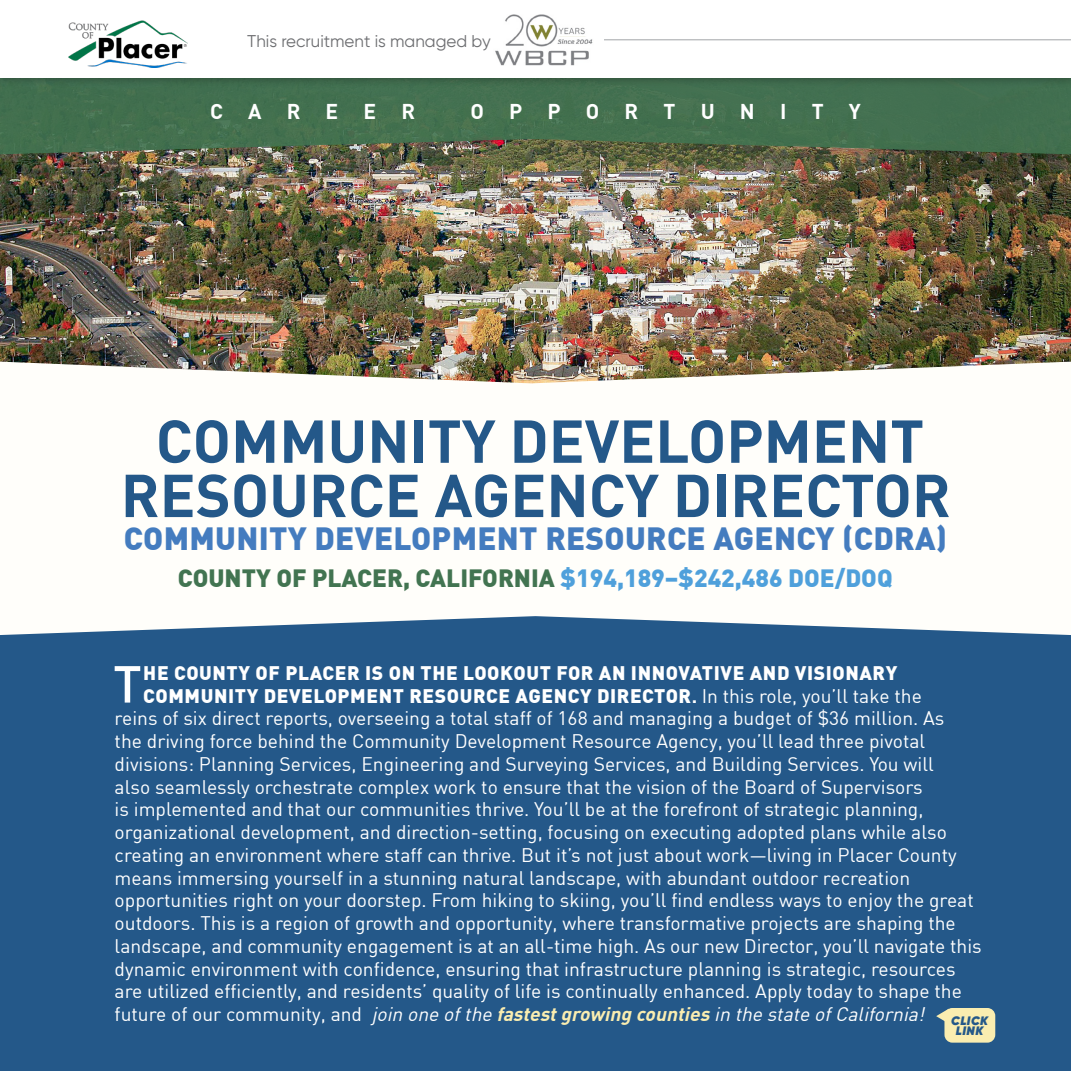
<style>
.page{position:relative;width:1071px;height:1071px;background:#fff}
.page>*{position:absolute;margin:0;border:0;box-sizing:border-box;transform-origin:0 0}
.t1{font:700 59.5px/54.2px "DIN Greek";color:#245889;text-align:center}
.t2{font:500 51.27px "DIN Greek";color:#fff}
.t3{font:900 31.5px "DIN Greek";letter-spacing:.01em;color:#447cbf}
.t4{font:900 24.5px "DIN Greek";color:#427451}
.t5{font:700 21px "DIN Greek";letter-spacing:1.2em;color:#fff}
.t6{font:19.25px "DIN Greek";color:#fff}
.t7{font:900 19.25px "DIN Greek";letter-spacing:.03em;color:#fff}
.t8{font:italic 19.25px "DIN Greek";color:#fff}
.t9{font:16.97px "Gilroy";color:#6d6e71}
.t10{font:italic 800 12.25px/10.5px "Gilroy";letter-spacing:.04em;color:#245889;text-align:center}
.s1{color:#4fa0db}
.s2{font-weight:700}
.s3{font-weight:400}
.s4{font-style:normal}
.s5{font-weight:700;color:#245889}
</style>
<div class="page">
<img style="left:0;top:154px;width:1071px;height:208px">
<img style="left:10px;top:362px;width:1051px;height:22px">
<div style="left:0;top:616px;width:1071px;height:455px;background:#245889"></div>
<svg style="left:0;top:88px;width:1071px;height:66px;background:#476e4e"></svg>
<div style="left:0;top:0;width:1071px;height:88px;background:#000;opacity:.3"></div>
<div style="left:0;top:0;width:1071px;height:78px;background:#fff"></div>
<img style="left:495px;top:14px;width:98px;height:52px">
<hr style="left:604px;top:39px;width:467px;height:1px;background:#a7a9ac">
<img style="left:68px;top:20px;width:120px;height:47px">
<svg style="left:936px;top:1009px;width:11px;height:15px"></svg>
<div style="left:944px;top:1008px;width:51px;height:35px;background:#faedb0;border-radius:8px"></div>
<p class="t9" style="left:247px;top:30px;width:245px">This recruitment is managed by</p>
<p class="t5" style="left:210px;top:99px;width:207px">CAREER</p>
<p class="t5" style="left:470px;top:99px;width:392px">OPPORTUNITY</p>
<h1 class="t1" style="left:121px;top:414px;width:832px">COMMUNITY DEVELOPMENT<br>RESOURCE AGENCY DIRECTOR</h1>
<h3 class="t3" style="left:124px;top:520px;width:825px">COMMUNITY DEVELOPMENT RESOURCE AGENCY (CDRA)</h3>
<p class="t4" style="left:178px;top:563px;width:716px">COUNTY OF PLACER, CALIFORNIA <span class="s1">$194,189–$242,486 DOE/DOQ</span></p>
<h2 class="t2" style="left:113px;top:654px;width:30px">T</h2>
<p class="t7" style="left:143px;top:661px;width:756px">HE COUNTY OF PLACER IS ON THE LOOKOUT FOR AN INNOVATIVE AND VISIONARY</p>
<p class="t7" style="left:143px;top:684px;width:780px">COMMUNITY DEVELOPMENT RESOURCE AGENCY DIRECTOR<span class="s2">.</span> <span class="s3">In this role, you’ll take the</span></p>
<p class="t6" style="left:115px;top:707px;width:831px">reins of six direct reports, overseeing a total staff of 168 and managing a budget of $36 million. As</p>
<p class="t6" style="left:115px;top:730px;width:812px">the driving force behind the Community Development Resource Agency, you’ll lead three pivotal</p>
<p class="t6" style="left:115px;top:753px;width:821px">divisions: Planning Services, Engineering and Surveying Services, and Building Services. You will</p>
<p class="t6" style="left:115px;top:776px;width:810px">also seamlessly orchestrate complex work to ensure that the vision of the Board of Supervisors</p>
<p class="t6" style="left:115px;top:798px;width:810px">is implemented and that our communities thrive. You’ll be at the forefront of strategic planning,</p>
<p class="t6" style="left:115px;top:821px;width:834px">organizational development, and direction-setting, focusing on executing adopted plans while also</p>
<p class="t6" style="left:115px;top:844px;width:844px">creating an environment where staff can thrive. But it’s not just about work—living in Placer County</p>
<p class="t6" style="left:115px;top:867px;width:797px">means immersing yourself in a stunning natural landscape, with abundant outdoor recreation</p>
<p class="t6" style="left:115px;top:889px;width:861px">opportunities right on your doorstep. From hiking to skiing, you’ll find endless ways to enjoy the great</p>
<p class="t6" style="left:115px;top:912px;width:843px">outdoors. This is a region of growth and opportunity, where transformative projects are shaping the</p>
<p class="t6" style="left:115px;top:935px;width:869px">landscape, and community engagement is at an all-time high. As our new Director, you’ll navigate this</p>
<p class="t6" style="left:115px;top:958px;width:842px">dynamic environment with confidence, ensuring that infrastructure planning is strategic, resources</p>
<p class="t6" style="left:115px;top:980px;width:849px">are utilized efficiently, and residents’ quality of life is continually enhanced. Apply today to shape the</p>
<p class="t8" style="left:115px;top:1003px;width:816px"><span class="s4">f u t u r e o f o u r c o m m u n i t y , a n d</span> join one ofthe <span class="s5">fastestgrowing counties</span> in the state ofCalifornia!</p>
<p class="t10" style="left:951px;top:1015px;width:38px">CLICK<br>LINK</p>
</div>
